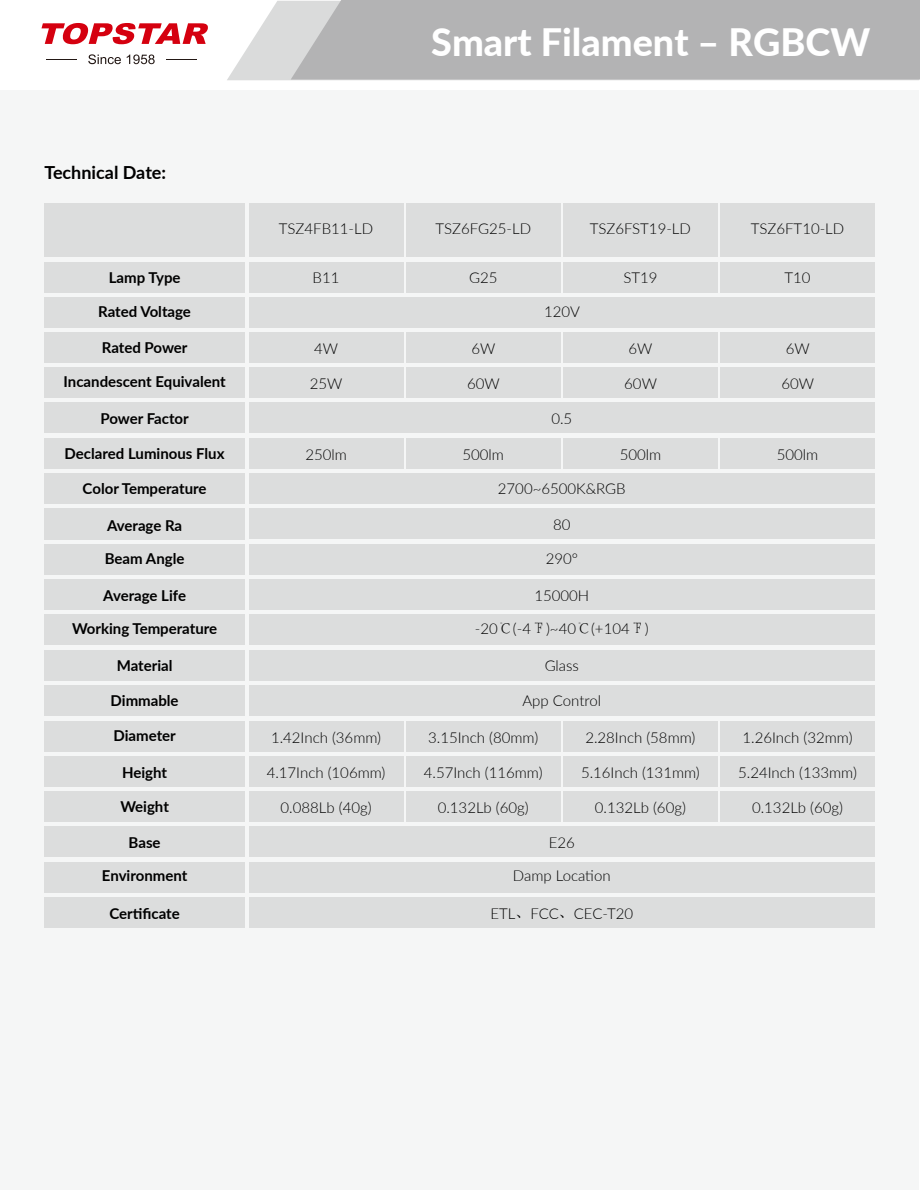
<style>
.page{position:relative;width:920px;height:1190px;background:#fff}
.page>*{position:absolute;margin:0;border:0;box-sizing:border-box;transform-origin:0 0}
.t1{font:800 37.8px "Lato";color:#fff}
.t2{font:700 18px "Lato";color:#000}
.t3{font:300 15px "Lato";color:#000}
.t4{font:700 15px "Lato";color:#000}
.s1{font-family:"Adobe Song Std"}
</style>
<div class="page">
<div style="left:0;top:90px;width:918px;height:1099px;background:#f5f6f6"></div>
<svg style="left:227px;top:1px;width:64px;height:79px;fill:#dadbdb"></svg>
<svg style="left:41px;top:23px;width:167px;height:21px"></svg>
<hr style="left:46px;top:59px;width:31px;height:1px;background:#231815">
<hr style="left:166px;top:59px;width:30px;height:1px;background:#231815">
<svg style="left:88px;top:54px;width:33px;height:10px"></svg>
<svg style="left:127px;top:54px;width:28px;height:10px"></svg>
<div style="left:44px;top:203px;width:201px;height:54px;background:#dcdddd"></div>
<div style="left:44px;top:262px;width:201px;height:30px;background:#dcdddd"></div>
<div style="left:249px;top:262px;width:154px;height:30px;background:#dcdddd"></div>
<div style="left:44px;top:297px;width:201px;height:30px;background:#dcdddd"></div>
<div style="left:249px;top:297px;width:625px;height:30px;background:#dcdddd"></div>
<div style="left:44px;top:332px;width:201px;height:31px;background:#dcdddd"></div>
<div style="left:44px;top:368px;width:201px;height:30px;background:#dcdddd"></div>
<div style="left:44px;top:403px;width:201px;height:30px;background:#dcdddd"></div>
<div style="left:249px;top:403px;width:625px;height:30px;background:#dcdddd"></div>
<div style="left:44px;top:438px;width:201px;height:31px;background:#dcdddd"></div>
<div style="left:44px;top:474px;width:201px;height:30px;background:#dcdddd"></div>
<div style="left:249px;top:474px;width:625px;height:30px;background:#dcdddd"></div>
<div style="left:249px;top:509px;width:625px;height:30px;background:#dcdddd"></div>
<div style="left:44px;top:509px;width:201px;height:30px;background:#dcdddd"></div>
<div style="left:44px;top:544px;width:201px;height:30px;background:#dcdddd"></div>
<div style="left:249px;top:544px;width:625px;height:30px;background:#dcdddd"></div>
<div style="left:249px;top:332px;width:154px;height:31px;background:#dcdddd"></div>
<div style="left:249px;top:368px;width:154px;height:30px;background:#dcdddd"></div>
<div style="left:249px;top:438px;width:154px;height:31px;background:#dcdddd"></div>
<div style="left:249px;top:203px;width:154px;height:54px;background:#dcdddd"></div>
<div style="left:44px;top:579px;width:201px;height:30px;background:#dcdddd"></div>
<div style="left:249px;top:579px;width:625px;height:30px;background:#dcdddd"></div>
<div style="left:44px;top:615px;width:201px;height:30px;background:#dcdddd"></div>
<div style="left:249px;top:615px;width:625px;height:30px;background:#dcdddd"></div>
<div style="left:44px;top:650px;width:201px;height:30px;background:#dcdddd"></div>
<div style="left:249px;top:650px;width:625px;height:30px;background:#dcdddd"></div>
<div style="left:44px;top:686px;width:201px;height:30px;background:#dcdddd"></div>
<div style="left:249px;top:686px;width:625px;height:30px;background:#dcdddd"></div>
<div style="left:44px;top:721px;width:201px;height:30px;background:#dcdddd"></div>
<div style="left:249px;top:756px;width:154px;height:30px;background:#dcdddd"></div>
<div style="left:44px;top:756px;width:201px;height:30px;background:#dcdddd"></div>
<div style="left:249px;top:721px;width:154px;height:30px;background:#dcdddd"></div>
<div style="left:249px;top:791px;width:154px;height:30px;background:#dcdddd"></div>
<div style="left:44px;top:791px;width:201px;height:30px;background:#dcdddd"></div>
<div style="left:44px;top:826px;width:201px;height:30px;background:#dcdddd"></div>
<div style="left:249px;top:826px;width:625px;height:30px;background:#dcdddd"></div>
<div style="left:44px;top:827px;width:201px;height:30px;background:#dcdddd"></div>
<div style="left:44px;top:862px;width:201px;height:30px;background:#dcdddd"></div>
<div style="left:249px;top:862px;width:625px;height:30px;background:#dcdddd"></div>
<div style="left:44px;top:897px;width:201px;height:30px;background:#dcdddd"></div>
<div style="left:249px;top:897px;width:625px;height:30px;background:#dcdddd"></div>
<div style="left:406px;top:262px;width:154px;height:30px;background:#dcdddd"></div>
<div style="left:406px;top:332px;width:154px;height:31px;background:#dcdddd"></div>
<div style="left:406px;top:368px;width:154px;height:30px;background:#dcdddd"></div>
<div style="left:406px;top:438px;width:154px;height:31px;background:#dcdddd"></div>
<div style="left:406px;top:203px;width:154px;height:54px;background:#dcdddd"></div>
<div style="left:406px;top:756px;width:154px;height:30px;background:#dcdddd"></div>
<div style="left:406px;top:721px;width:154px;height:30px;background:#dcdddd"></div>
<div style="left:406px;top:791px;width:154px;height:30px;background:#dcdddd"></div>
<div style="left:563px;top:262px;width:154px;height:30px;background:#dcdddd"></div>
<div style="left:563px;top:332px;width:154px;height:31px;background:#dcdddd"></div>
<div style="left:563px;top:368px;width:154px;height:30px;background:#dcdddd"></div>
<div style="left:563px;top:438px;width:154px;height:31px;background:#dcdddd"></div>
<div style="left:563px;top:203px;width:154px;height:54px;background:#dcdddd"></div>
<div style="left:563px;top:756px;width:154px;height:30px;background:#dcdddd"></div>
<div style="left:563px;top:721px;width:154px;height:30px;background:#dcdddd"></div>
<div style="left:563px;top:791px;width:154px;height:30px;background:#dcdddd"></div>
<div style="left:720px;top:262px;width:154px;height:30px;background:#dcdddd"></div>
<div style="left:720px;top:332px;width:154px;height:31px;background:#dcdddd"></div>
<div style="left:720px;top:368px;width:154px;height:30px;background:#dcdddd"></div>
<div style="left:720px;top:438px;width:154px;height:31px;background:#dcdddd"></div>
<div style="left:720px;top:203px;width:154px;height:54px;background:#dcdddd"></div>
<div style="left:720px;top:756px;width:154px;height:30px;background:#dcdddd"></div>
<div style="left:720px;top:721px;width:154px;height:30px;background:#dcdddd"></div>
<div style="left:720px;top:791px;width:154px;height:30px;background:#dcdddd"></div>
<div style="left:291px;top:0;width:628px;height:80px;background:#b3b3b4"></div>
<h1 class="t1" style="left:431px;top:14px;width:440px">Smart Filament – RGBCW</h1>
<p class="t2" style="left:44px;top:159px;width:123px">Technical Date:</p>
<p class="t3" style="left:279px;top:218px;width:96px">TSZ4FB11-LD</p>
<p class="t3" style="left:435px;top:218px;width:97px">TSZ6FG25-LD</p>
<p class="t3" style="left:590px;top:218px;width:103px">TSZ6FST19-LD</p>
<p class="t3" style="left:750px;top:218px;width:95px">TSZ6FT10-LD</p>
<p class="t4" style="left:109px;top:266px;width:73px">Lamp Type</p>
<p class="t4" style="left:98px;top:300px;width:94px">Rated Voltage</p>
<p class="t4" style="left:102px;top:336px;width:87px">Rated Power</p>
<p class="t4" style="left:64px;top:371px;width:164px">Incandescent Equivalent</p>
<p class="t4" style="left:100px;top:407px;width:90px">Power Factor</p>
<p class="t4" style="left:65px;top:443px;width:161px">Declared Luminous Flux</p>
<p class="t3" style="left:312px;top:267px;width:28px">B11</p>
<p class="t3" style="left:314px;top:338px;width:25px">4W</p>
<p class="t3" style="left:310px;top:373px;width:34px">25W</p>
<p class="t3" style="left:305px;top:444px;width:43px">250lm</p>
<p class="t3" style="left:469px;top:267px;width:30px">G25</p>
<p class="t3" style="left:623px;top:267px;width:36px">ST19</p>
<p class="t3" style="left:544px;top:301px;width:37px">120V</p>
<p class="t3" style="left:471px;top:338px;width:25px">6W</p>
<p class="t3" style="left:467px;top:373px;width:34px">60W</p>
<p class="t3" style="left:628px;top:338px;width:25px">6W</p>
<p class="t3" style="left:624px;top:373px;width:34px">60W</p>
<p class="t3" style="left:551px;top:408px;width:22px">0.5</p>
<p class="t3" style="left:462px;top:444px;width:43px">500lm</p>
<p class="t3" style="left:619px;top:444px;width:43px">500lm</p>
<p class="t3" style="left:784px;top:267px;width:28px">T10</p>
<p class="t3" style="left:785px;top:338px;width:25px">6W</p>
<p class="t3" style="left:781px;top:373px;width:34px">60W</p>
<p class="t3" style="left:776px;top:444px;width:43px">500lm</p>
<p class="t4" style="left:83px;top:477px;width:125px">Color Temperature</p>
<p class="t3" style="left:498px;top:478px;width:129px">2700~6500K&amp;RGB</p>
<p class="t4" style="left:107px;top:514px;width:77px">Average Ra</p>
<p class="t4" style="left:105px;top:547px;width:81px">Beam Angle</p>
<p class="t4" style="left:103px;top:584px;width:84px">Average Life</p>
<p class="t4" style="left:72px;top:618px;width:147px">Working Temperature</p>
<p class="t4" style="left:117px;top:654px;width:57px">Material</p>
<p class="t4" style="left:111px;top:690px;width:70px">Dimmable</p>
<p class="t3" style="left:553px;top:514px;width:19px">80</p>
<p class="t3" style="left:545px;top:548px;width:34px">290°</p>
<p class="t3" style="left:534px;top:585px;width:56px">15000H</p>
<p class="t3" style="left:475px;top:618px;width:175px">-20<span class="s1">℃</span>(-4<span class="s1">℉</span>)~40<span class="s1">℃</span>(+104<span class="s1">℉</span>)</p>
<p class="t3" style="left:544px;top:655px;width:36px">Glass</p>
<p class="t3" style="left:522px;top:690px;width:80px">App Control</p>
<p class="t4" style="left:113px;top:725px;width:64px">Diameter</p>
<p class="t3" style="left:271px;top:726px;width:112px">1.42Inch (36mm)</p>
<p class="t3" style="left:428px;top:726px;width:112px">3.15Inch (80mm)</p>
<p class="t3" style="left:585px;top:726px;width:112px">2.28Inch (58mm)</p>
<p class="t3" style="left:742px;top:726px;width:112px">1.26Inch (32mm)</p>
<p class="t4" style="left:122px;top:761px;width:46px">Height</p>
<p class="t3" style="left:267px;top:762px;width:120px">4.17Inch (106mm)</p>
<p class="t3" style="left:424px;top:762px;width:120px">4.57Inch (116mm)</p>
<p class="t3" style="left:581px;top:762px;width:120px">5.16Inch (131mm)</p>
<p class="t3" style="left:738px;top:762px;width:120px">5.24Inch (133mm)</p>
<p class="t4" style="left:120px;top:795px;width:50px">Weight</p>
<p class="t3" style="left:280px;top:797px;width:93px">0.088Lb (40g)</p>
<p class="t3" style="left:437px;top:797px;width:93px">0.132Lb (60g)</p>
<p class="t3" style="left:595px;top:797px;width:93px">0.132Lb (60g)</p>
<p class="t3" style="left:752px;top:797px;width:93px">0.132Lb (60g)</p>
<p class="t4" style="left:129px;top:831px;width:33px">Base</p>
<p class="t4" style="left:102px;top:864px;width:87px">Environment</p>
<p class="t4" style="left:109px;top:902px;width:72px">Certificate</p>
<p class="t3" style="left:548px;top:832px;width:28px">E26</p>
<p class="t3" style="left:513px;top:865px;width:99px">Damp Location</p>
<p class="t3" style="left:490px;top:902px;width:144px">ETL<span class="s1">、</span>FCC<span class="s1">、</span>CEC-T20</p>
</div>
